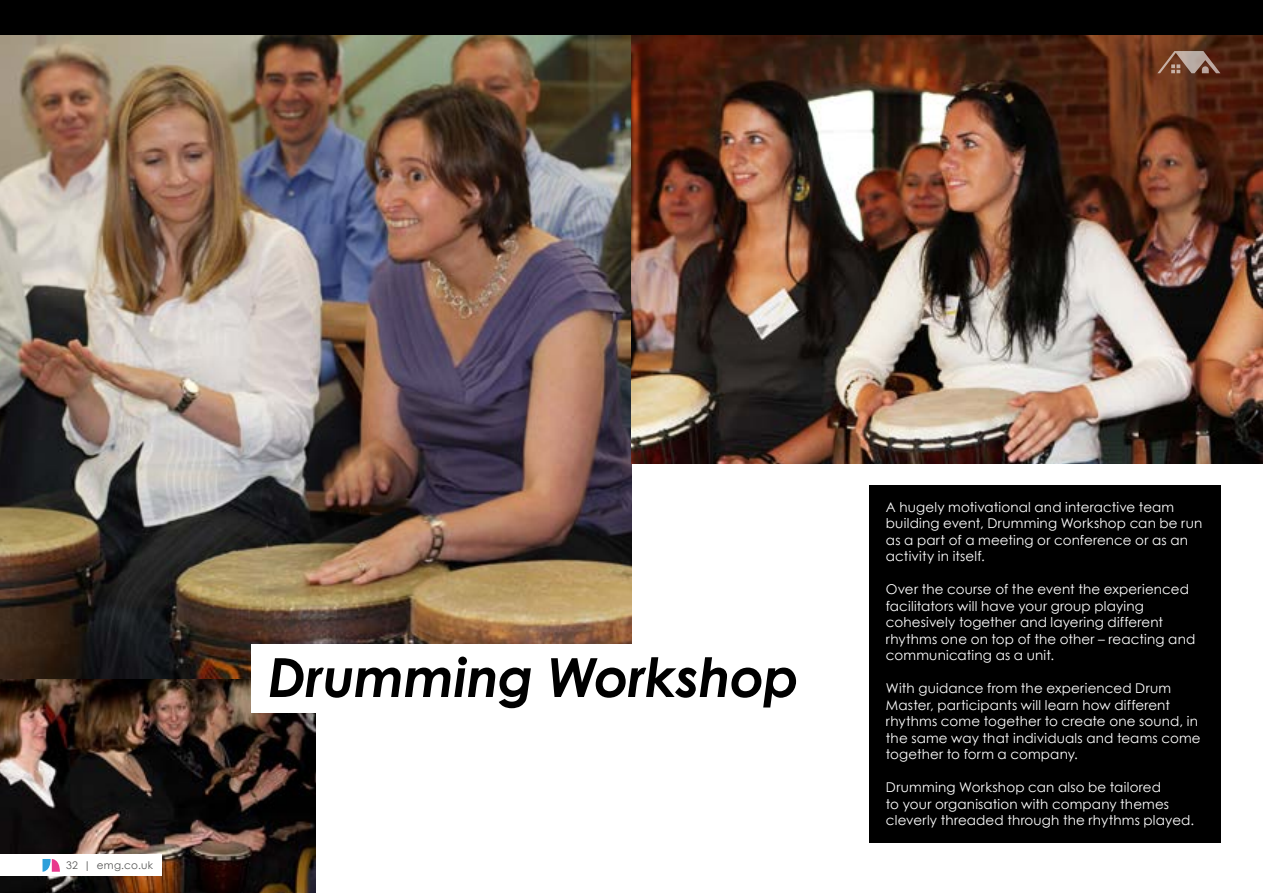
<style>
.page{position:relative;width:1263px;height:893px;background:#fff}
.page>*{position:absolute;margin:0;border:0;box-sizing:border-box;transform-origin:0 0}
.t1{font:italic 700 54px "Century Gothic";letter-spacing:-.015em;color:#000}
.t2{font:13.5px/16.5px "Century Gothic";letter-spacing:.01em;color:#fff}
.t3{font:10.5px "Century Gothic";letter-spacing:.025em;color:#575756}
</style>
<div class="page">
<img style="left:0;top:678px;width:316px;height:215px">
<img style="left:0;top:34px;width:631px;height:644px">
<img style="left:631px;top:34px;width:632px;height:429px">
<div style="left:0;top:0;width:1263px;height:34px;background:#000"></div>
<div style="left:251px;top:644px;width:548px;height:68px;background:#fff"></div>
<div style="left:869px;top:485px;width:351px;height:357px;background:#000"></div>
<div style="left:0;top:855px;width:162px;height:21px;background:#fff"></div>
<svg style="left:43px;top:859px;width:17px;height:13px"></svg>
<svg style="left:1157px;top:51px;width:63px;height:22px"></svg>
<p class="t3" style="left:66px;top:859px;width:88px">32 | emg.co.uk</p>
<h1 class="t1" style="left:268px;top:643px;width:533px">Drumming Workshop</h1>
<p class="t2" style="left:886px;top:499px;width:318px">A hugely motivational and interactive team building event, Drumming Workshop can be run as a part of a meeting or conference or as an activity in itself.</p>
<p class="t2" style="left:886px;top:581px;width:311px">Over the course of the event the experienced facilitators will have your group playing cohesively together and layering different rhythms one on top of the other – reacting and communicating as a unit.</p>
<p class="t2" style="left:886px;top:680px;width:316px">With guidance from the experienced Drum Master, participants will learn how different rhythms come together to create one sound, in the same way that individuals and teams come together to form a company.</p>
<p class="t2" style="left:886px;top:779px;width:310px">Drumming Workshop can also be tailored<br>to your organisation with company themes cleverly threaded through the rhythms played.</p>
</div>
